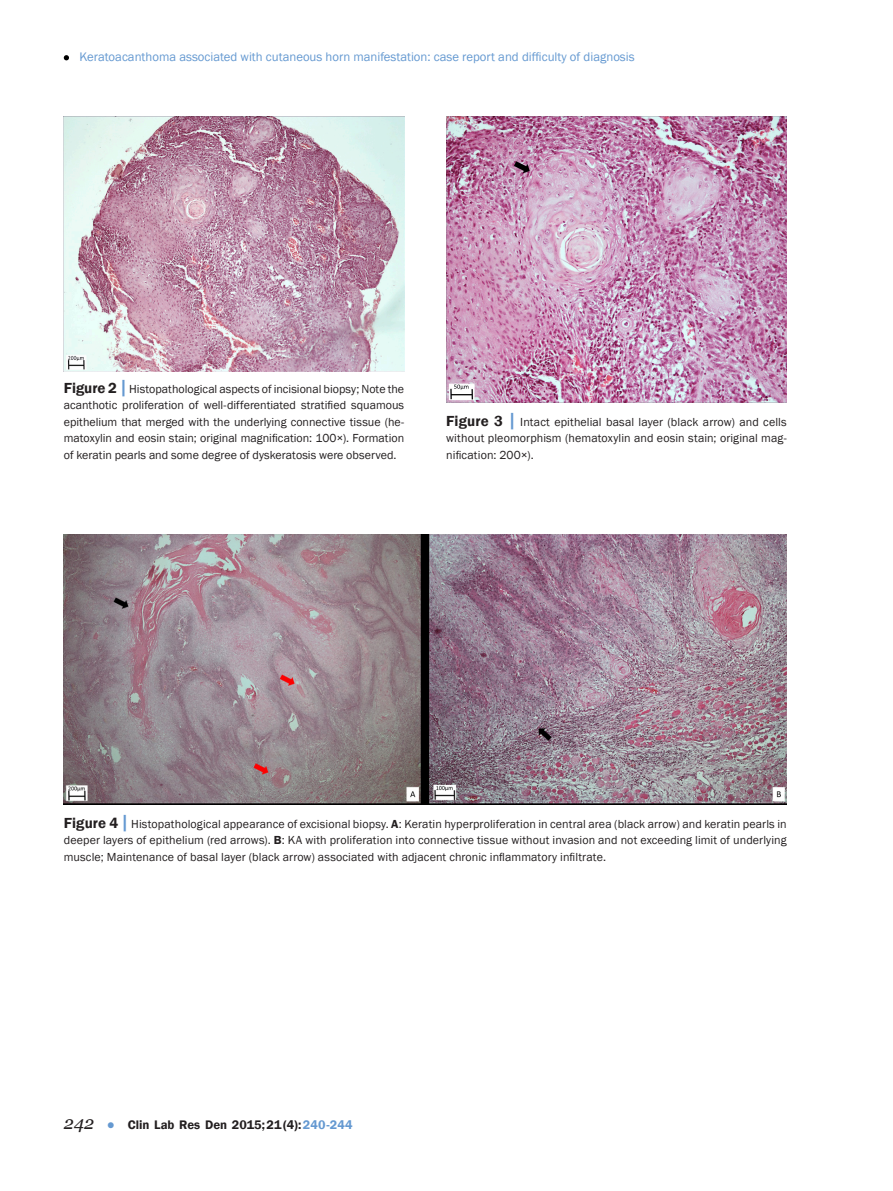
<style>
.page{position:relative;width:893px;height:1191px;background:#fff}
.page>*{position:absolute;margin:0;border:0;box-sizing:border-box;transform-origin:0 0}
.t1{font:12.75px "Franklin Gothic";color:#6599d1}
._0_2_2_Rodapé_par{font:600 12.75px "Franklin Gothic";color:#231f20}
._3_1_Legenda_abaixo{font:12px/16.5px "Franklin Gothic";letter-spacing:.01em;color:#231f20;text-align:justify}
.s1{font-weight:600;font-size:15px}
.s2{font-weight:600;font-size:19.5px;color:#6599d1}
.s3{font-weight:600}
.s4{font-family:"Georgia";font-weight:400;font-style:italic;font-size:18px}
.s5{font-weight:400;font-size:13.5px;color:#6599d1}
.s6{color:#6599d1}
</style>
<div class="page">
<svg style="left:64px;top:55px;width:5px;height:5px"></svg>
<img style="left:64px;top:116px;width:340px;height:256px">
<img style="left:446px;top:116px;width:341px;height:286px">
<img style="left:64px;top:534px;width:723px;height:270px">
<p class="t1" style="left:80px;top:49px;width:557px">Keratoacanthoma associated with cutaneous horn manifestation: case report and difficulty of diagnosis</p>
<p class="_3_1_Legenda_abaixo" style="left:64px;top:381px;width:342px"><span class="s1">Figure 2</span> <span class="s2">|</span> Histopathological aspects of incisional biopsy; Note the acanthotic proliferation of well-differentiated stratified squamous epithelium that merged with the underlying connective tissue (he&shy;matoxylin and eosin stain; original magnification: 100×). Formation of keratin pearls and some degree of dyskeratosis were observed.</p>
<p class="_3_1_Legenda_abaixo" style="left:446px;top:414px;width:342px"><span class="s1">Figure 3</span> <span class="s2">|</span> Intact epithelial basal layer (black arrow) and cells without pleomorphism (hematoxylin and eosin stain; original mag&shy;nification: 200×).</p>
<p class="_3_1_Legenda_abaixo" style="left:64px;top:815px;width:724px"><span class="s1">Figure 4</span> <span class="s2">|</span> Histopathological appearance of excisional biopsy. <span class="s3">A</span>: Keratin hyperproliferation in central area (black arrow) and keratin pearls in deeper layers of epithelium (red arrows). <span class="s3">B</span>: KA with proliferation into connective tissue without invasion and not exceeding limit of underlying muscle; Maintenance of basal layer (black arrow) associated with adjacent chronic inflammatory infiltrate.</p>
<p class="_0_2_2_Rodapé_par" style="left:64px;top:1117px;width:290px"><span class="s4">242</span> <span class="s5">●</span> Clin Lab Res Den 2015;21(4):<span class="s6">240-244</span></p>
</div>
